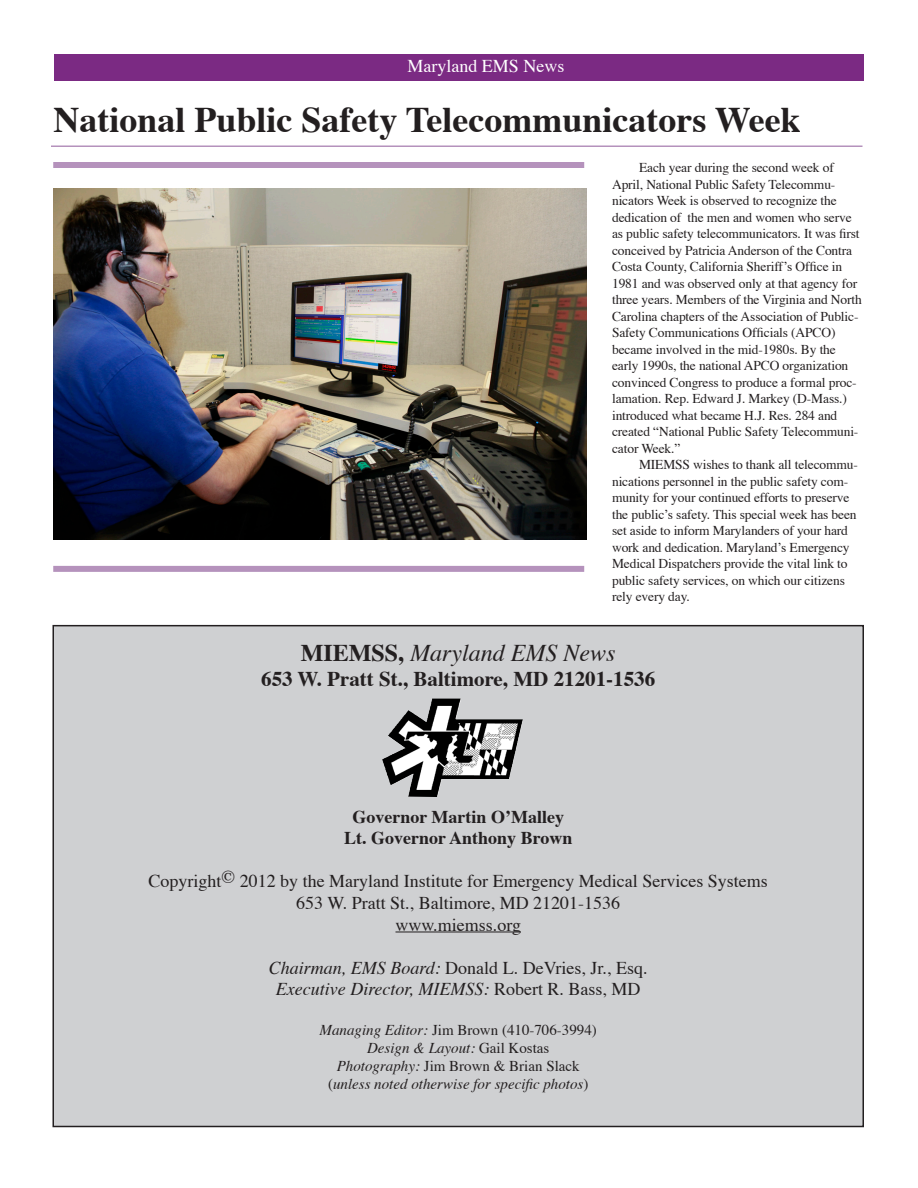
<style>
.page{position:relative;width:918px;height:1188px;background:#fff}
.page>*{position:absolute;margin:0;border:0;box-sizing:border-box;transform-origin:0 0}
.t1{font:700 36px "Times";color:#231f20}
.t2{font:italic 24px "Times";color:#231f20}
.t3{font:700 21px "Times";color:#231f20}
.t4{font:18px "Times";color:#231f20}
.t5{font:700 18px "Times";color:#231f20}
.t6{font:italic 18px "Times";color:#231f20}
.t7{font:18px "Times";color:#fff}
.t8{font:italic 15px/18px "Times";color:#231f20;text-align:center}
.t9{font:15px "Times";color:#231f20}
.Paragraph_Style_1{font:13.5px/16.5px "Times";letter-spacing:-.01em;color:#231f20}
.s1{font-weight:700;font-style:normal}
.s2{font-style:italic}
.s3{font-style:normal}
</style>
<div class="page">
<div style="left:54px;top:54px;width:810px;height:27px;background:#7b2a83"></div>
<div style="left:53px;top:626px;width:810px;height:500px;background:#cfd0d2"></div>
<hr style="left:395px;top:932px;width:126px;height:1px;background:#231f20">
<img style="left:382px;top:700px;width:50px;height:93px">
<hr style="left:51px;top:145px;width:811px;height:2px;background:#b592bc">
<img style="left:54px;top:188px;width:532px;height:352px">
<div style="left:53px;top:162px;width:531px;height:6px;background:#b592bc"></div>
<div style="left:53px;top:566px;width:531px;height:6px;background:#b592bc"></div>
<h3 class="t7" style="left:408px;top:55px;width:158px">Maryland EMS News</h3>
<p class="t1" style="left:53px;top:96px;width:749px">National Public Safety Telecommunicators Week</p>
<p class="Paragraph_Style_1" style="left:612px;top:160px;width:251px;text-indent:27px">Each year during the second week of April, National Public Safety Telecommu&shy;nicators Week is observed to recognize the dedication of the men and women who serve as public safety telecommunicators. It was first conceived by Patricia Anderson of the Contra Costa County, California Sheriff’s Office in 1981 and was observed only at that agency for three years. Members of the Virginia and North Carolina chapters of the Association of Public-Safety Communications Officials (APCO) became involved in the mid-1980s. By the early 1990s, the national APCO organization convinced Congress to produce a formal proc&shy;lamation. Rep. Edward J. Markey (D-Mass.) introduced what became H.J. Res. 284 and created “National Public Safety Telecommuni&shy;cator Week.”</p>
<p class="Paragraph_Style_1" style="left:612px;top:457px;width:247px;text-indent:27px">MIEMSS wishes to thank all telecommu&shy;nications personnel in the public safety com&shy;munity for your continued efforts to preserve the public’s safety. This special week has been set aside to inform Marylanders of your hard work and dedication. Maryland’s Emergency Medical Dispatchers provide the vital link to public safety services, on which our citizens rely every day.</p>
<p class="t2" style="left:301px;top:638px;width:316px"><span class="s1">MIEMSS,</span> Maryland EMS News</p>
<p class="t3" style="left:261px;top:665px;width:395px">653 W. Pratt St., Baltimore, MD 21201-1536</p>
<p class="t5" style="left:352px;top:804px;width:213px">Governor Martin O’Malley</p>
<p class="t5" style="left:344px;top:826px;width:230px">Lt. Governor Anthony Brown</p>
<p class="t4" style="left:149px;top:870px;width:621px">Copyright© 2012 by the Maryland Institute for Emergency Medical Services Systems</p>
<p class="t4" style="left:296px;top:892px;width:326px">653 W. Pratt St., Baltimore, MD 21201-1536</p>
<p class="t4" style="left:395px;top:913px;width:127px">www.miemss.org</p>
<p class="t4" style="left:269px;top:956px;width:380px"><span class="s2">Chairman, EMS Board:</span> Donald L. DeVries, Jr., Esq.</p>
<p class="t6" style="left:276px;top:978px;width:366px">Executive Director, MIEMSS: <span class="s3">Robert R. Bass, MD</span></p>
<p class="t9" style="left:320px;top:1021px;width:279px"><span class="s2">Managing Editor:</span> Jim Brown (410-706-3994)</p>
<p class="t8" style="left:367px;top:1040px;width:184px">Design &amp; Layout: <span class="s3">Gail Kostas</span></p>
<p class="t8" style="left:328px;top:1058px;width:262px">Photography: <span class="s3">Jim Brown &amp; Brian Slack (</span>unless noted otherwise for specific photos<span class="s3">)</span></p>
</div>
